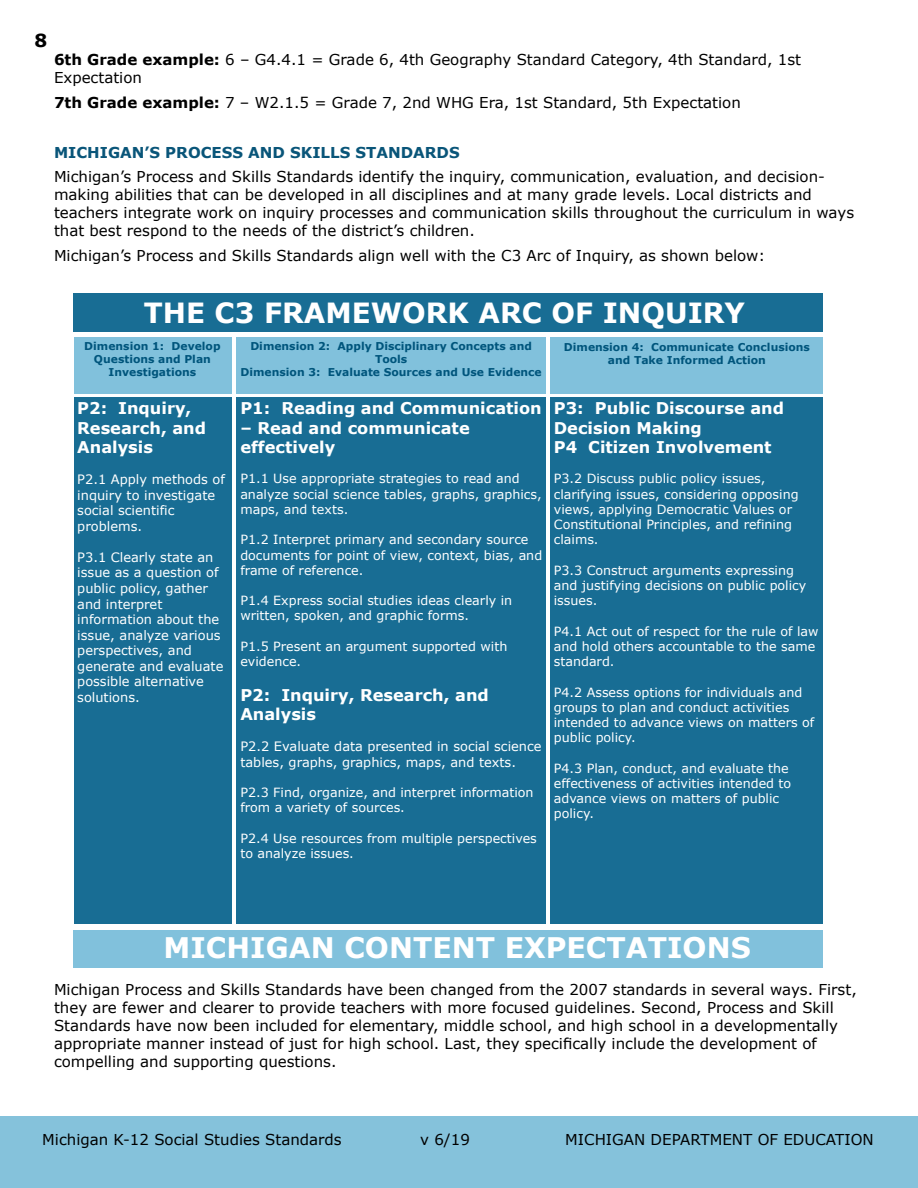
<style>
.page{position:relative;width:918px;height:1188px;background:#fff}
.page>*{position:absolute;margin:0;border:0;box-sizing:border-box;transform-origin:0 0}
.t1{font:700 28.35px "Verdana";color:#fff}
.t2{font:700 27.75px "Verdana";color:#fff}
.t3{font:700 18px "Verdana";color:#000}
.t4{font:700 16.2px/19.5px "Verdana";color:#fff}
.t5{font:15px/18px "Verdana";color:#000}
.t6{font:700 15px "Verdana";color:#095579}
.t7{font:12.9px/15.6px "Verdana";color:#fff}
.t8{font:12.75px/15.3px "Verdana";color:#fff}
.t9{font:700 10.8px/12.9px "Verdana";color:#00557c;text-align:center}
.s1{font-weight:700}
</style>
<div class="page">
<div style="left:0;top:1116px;width:918px;height:72px;background:#85c2db"></div>
<div style="left:74px;top:398px;width:158px;height:526px;background:#186d94"></div>
<div style="left:236px;top:398px;width:310px;height:526px;background:#186d94"></div>
<div style="left:551px;top:398px;width:272px;height:526px;background:#186d94"></div>
<div style="left:74px;top:337px;width:158px;height:56px;background:#81c1dc"></div>
<div style="left:236px;top:337px;width:310px;height:56px;background:#81c1dc"></div>
<div style="left:551px;top:337px;width:272px;height:56px;background:#81c1dc"></div>
<div style="left:74px;top:294px;width:749px;height:38px;background:#186d94"></div>
<div style="left:74px;top:930px;width:749px;height:38px;background:#81c1dc"></div>
<p class="t3" style="left:34px;top:29px;width:14px">8</p>
<p class="t5" style="left:54px;top:51px;width:749px"><span class="s1">6th Grade example:</span> 6 – G4.4.1 = Grade 6, 4th Geography Standard Category, 4th Standard, 1st<br>Expectation</p>
<p class="t5" style="left:54px;top:94px;width:688px"><span class="s1">7th Grade example:</span> 7 – W2.1.5 = Grade 7, 2nd WHG Era, 1st Standard, 5th Expectation</p>
<p class="t6" style="left:54px;top:143px;width:407px">MICHIGAN’S PROCESS AND SKILLS STANDARDS</p>
<p class="t5" style="left:54px;top:168px;width:802px">Michigan’s Process and Skills Standards identify the inquiry, communication, evaluation, and decision&shy;making abilities that can be developed in all disciplines and at many grade levels. Local districts and teachers integrate work on inquiry processes and communication skills throughout the curriculum in ways that best respond to the needs of the district’s children.</p>
<p class="t5" style="left:54px;top:247px;width:713px">Michigan’s Process and Skills Standards align well with the C3 Arc of Inquiry, as shown below:</p>
<p class="t2" style="left:144px;top:295px;width:603px">THE C3 FRAMEWORK ARC OF INQUIRY</p>
<p class="t9" style="left:84px;top:340px;width:138px">Dimension 1: Develop<br>Questions and Plan<br>Investigations</p>
<p class="t9" style="left:241px;top:340px;width:303px">Dimension 2: Apply Disciplinary Concepts and<br>Tools<br>Dimension 3: Evaluate Sources and Use Evidence</p>
<p class="t9" style="left:564px;top:340px;width:248px">Dimension 4: Communicate Conclusions and Take Informed Action</p>
<p class="t4" style="left:77px;top:399px;width:130px">P2: Inquiry,<br>Research, and<br>Analysis</p>
<p class="t7" style="left:77px;top:472px;width:149px">P2.1 Apply methods of inquiry to investigate social scientific problems.</p>
<p class="t7" style="left:77px;top:550px;width:148px">P3.1 Clearly state an issue as a question of public policy, gather and interpret information about the issue, analyze various perspectives, and generate and evaluate possible alternative solutions.</p>
<p class="t4" style="left:240px;top:399px;width:303px">P1: Reading and Communication</p>
<p class="t4" style="left:240px;top:418px;width:231px">– Read and communicate effectively</p>
<p class="t8" style="left:240px;top:471px;width:303px">P1.1 Use appropriate strategies to read and analyze social science tables, graphs, graphics, maps, and texts.</p>
<p class="t8" style="left:240px;top:532px;width:303px">P1.2 Interpret primary and secondary source documents for point of view, context, bias, and frame of reference.</p>
<p class="t8" style="left:240px;top:593px;width:273px">P1.4 Express social studies ideas clearly in written, spoken, and graphic forms.</p>
<p class="t8" style="left:240px;top:639px;width:269px">P1.5 Present an argument supported with evidence.</p>
<p class="t4" style="left:240px;top:685px;width:250px">P2: Inquiry, Research, and<br>Analysis</p>
<p class="t7" style="left:240px;top:739px;width:303px">P2.2 Evaluate data presented in social science tables, graphs, graphics, maps, and texts.</p>
<p class="t8" style="left:240px;top:785px;width:295px">P2.3 Find, organize, and interpret information from a variety of sources.</p>
<p class="t8" style="left:240px;top:831px;width:298px">P2.4 Use resources from multiple perspectives to analyze issues.</p>
<p class="t4" style="left:554px;top:399px;width:232px">P3: Public Discourse and<br>Decision Making<br>P4 Citizen Involvement</p>
<p class="t8" style="left:554px;top:471px;width:246px">P3.2 Discuss public policy issues, clarifying issues, considering opposing views, applying Democratic Values or Constitutional Principles, and refining claims.</p>
<p class="t8" style="left:554px;top:563px;width:254px">P3.3 Construct arguments expressing and justifying decisions on public policy issues.</p>
<p class="t8" style="left:554px;top:624px;width:266px">P4.1 Act out of respect for the rule of law and hold others accountable to the same standard.</p>
<p class="t8" style="left:554px;top:685px;width:262px">P4.2 Assess options for individuals and groups to plan and conduct activities intended to advance views on matters of public policy.</p>
<p class="t8" style="left:554px;top:761px;width:239px">P4.3 Plan, conduct, and evaluate the effectiveness of activities intended to advance views on matters of public policy.</p>
<p class="t1" style="left:164px;top:930px;width:589px">MICHIGAN CONTENT EXPECTATIONS</p>
<p class="t5" style="left:54px;top:980px;width:804px">Michigan Process and Skills Standards have been changed from the 2007 standards in several ways. First, they are fewer and clearer to provide teachers with more focused guidelines. Second, Process and Skill<br>Standards have now been included for elementary, middle school, and high school in a developmentally</p>
<p class="t5" style="left:54px;top:1034px;width:764px">appropriate manner instead of just for high school. Last, they specifically include the development of</p>
<p class="t5" style="left:54px;top:1052px;width:284px">compelling and supporting questions.</p>
<p class="t5" style="left:42px;top:1131px;width:301px">Michigan K-12 Social Studies Standards</p>
<p class="t5" style="left:565px;top:1131px;width:310px">MICHIGAN DEPARTMENT OF EDUCATION</p>
</div>
